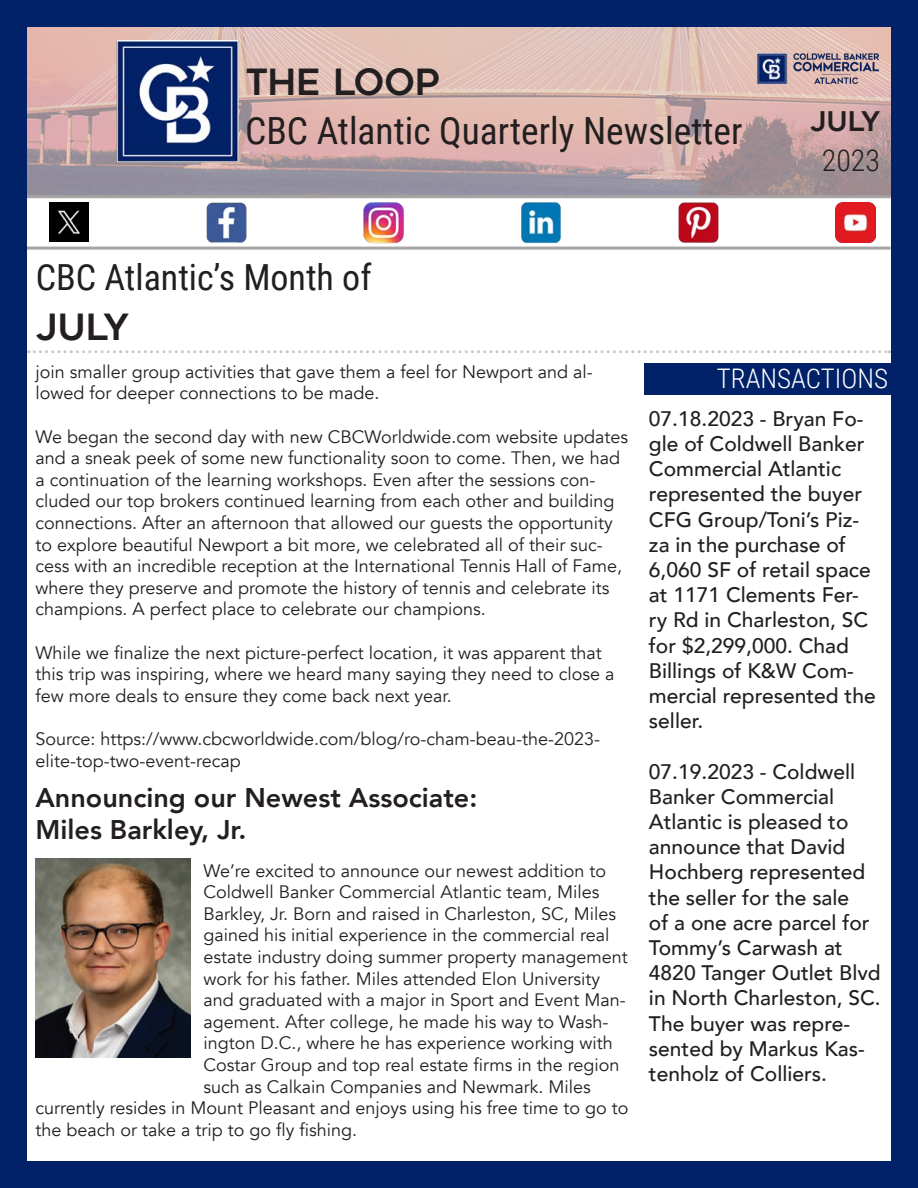
<style>
.page{position:relative;width:918px;height:1188px;background:#fff}
.page>*{position:absolute;margin:0;border:0;box-sizing:border-box;transform-origin:0 0}
.t1{font:37.5px "Roboto Condensed";color:#231f20}
.t2{font:36px "Roboto Condensed";color:#231f20}
.t3{font:36px "Geometos";color:#231f20}
.t4{font:300 30px "Roboto Condensed";color:#231f20}
.t5{font:800 27px "Avenir";color:#231f20}
.t6{font:300 27px "Roboto Condensed";color:#fff}
.t7{font:27px "Geometos";color:#231f20}
.t8{font:500 21px/25.2px "Avenir";color:#231f20}
.t9{font:18px/21.6px "Avenir";color:#231f20}
</style>
<div class="page">
<img style="left:27px;top:27px;width:864px;height:168px">
<hr style="left:27px;top:195px;width:864px;height:3px;background:#a7a5a4">
<hr style="left:27px;top:247px;width:864px;height:3px;background:#a7a5a4">
<svg style="left:28px;top:350px;width:862px;height:3px"></svg>
<div style="left:0;top:0;width:27px;height:1188px;background:#012169"></div>
<div style="left:0;top:1161px;width:918px;height:27px;background:#012169"></div>
<div style="left:0;top:0;width:918px;height:27px;background:#012169"></div>
<img style="left:758px;top:53px;width:120px;height:30px">
<img style="left:50px;top:203px;width:39px;height:39px">
<img style="left:206px;top:202px;width:41px;height:41px">
<img style="left:363px;top:202px;width:41px;height:42px">
<img style="left:521px;top:202px;width:40px;height:42px">
<img style="left:678px;top:202px;width:41px;height:41px">
<img style="left:836px;top:203px;width:39px;height:39px">
<div style="left:891px;top:0;width:27px;height:1188px;background:#012169"></div>
<div style="left:645px;top:363px;width:270px;height:31px;background:#012169"></div>
<img style="left:113px;top:41px;width:128px;height:125px">
<img style="left:35px;top:859px;width:155px;height:199px">
<h2 class="t3" style="left:245px;top:62px;width:196px">THE LOOP</h2>
<h1 class="t1" style="left:245px;top:105px;width:499px">CBC Atlantic Quarterly Newsletter</h1>
<h2 class="t2" style="left:36px;top:252px;width:338px">CBC Atlantic’s Month of</h2>
<h2 class="t3" style="left:36px;top:306px;width:95px">july</h2>
<h3 class="t7" style="left:810px;top:106px;width:72px">july</h3>
<h3 class="t4" style="left:822px;top:140px;width:60px">2023</h3>
<p class="t9" style="left:35px;top:361px;width:559px">join smaller group activities that gave them a feel for Newport and al&shy;lowed for deeper connections to be made.</p>
<p class="t9" style="left:35px;top:426px;width:594px">We began the second day with new CBCWorldwide.com website updates and a sneak peek of some new functionality soon to come. Then, we had a continuation of the learning workshops. Even after the sessions con&shy;cluded our top brokers continued learning from each other and building connections. After an afternoon that allowed our guests the opportunity to explore beautiful Newport a bit more, we celebrated all of their suc&shy;cess with an incredible reception at the International Tennis Hall of Fame, where they preserve and promote the history of tennis and celebrate its champions. A perfect place to celebrate our champions.</p>
<p class="t9" style="left:35px;top:642px;width:581px">While we finalize the next picture-perfect location, it was apparent that this trip was inspiring, where we heard many saying they need to close a few more deals to ensure they come back next year.</p>
<p class="t9" style="left:35px;top:728px;width:566px">Source: https://www.cbcworldwide.com/blog/ro-cham-beau-the-2023- elite-top-two-event-recap</p>
<p class="t5" style="left:35px;top:776px;width:443px">Announcing our Newest Associate:</p>
<p class="t5" style="left:35px;top:809px;width:213px">Miles Barkley, Jr.</p>
<p class="t9" style="left:204px;top:860px;width:404px">We’re excited to announce our newest addition to</p>
<p class="t9" style="left:204px;top:882px;width:397px">Coldwell Banker Commercial Atlantic team, Miles</p>
<p class="t9" style="left:204px;top:903px;width:414px">Barkley, Jr. Born and raised in Charleston, SC, Miles</p>
<p class="t9" style="left:204px;top:925px;width:407px">gained his initial experience in the commercial real</p>
<p class="t9" style="left:204px;top:946px;width:426px">estate industry doing summer property management</p>
<p class="t9" style="left:204px;top:968px;width:398px">work for his father. Miles attended Elon University</p>
<p class="t9" style="left:204px;top:990px;width:424px">and graduated with a major in Sport and Event Man-</p>
<p class="t9" style="left:204px;top:1011px;width:407px">agement. After college, he made his way to Wash-</p>
<p class="t9" style="left:204px;top:1033px;width:411px">ington D.C., where he has experience working with</p>
<p class="t9" style="left:204px;top:1054px;width:417px">Costar Group and top real estate firms in the region</p>
<p class="t9" style="left:204px;top:1076px;width:389px">such as Calkain Companies and Newmark. Miles</p>
<p class="t9" style="left:35px;top:1098px;width:594px">currently resides in Mount Pleasant and enjoys using his free time to go to</p>
<p class="t9" style="left:35px;top:1119px;width:323px">the beach or take a trip to go fly fishing.</p>
<p class="t6" style="left:717px;top:360px;width:173px">TRANSACTIONS</p>
<p class="t8" style="left:649px;top:405px;width:228px">07.18.2023 - Bryan Fo&shy;gle of Coldwell Banker<br>Commercial Atlantic represented the buyer<br>CFG Group/Toni’s Piz&shy;za in the purchase of<br>6,060 SF of retail space at 1171 Clements Fer&shy;ry Rd in Charleston, SC for $2,299,000. Chad<br>Billings of K&amp;W Com&shy;mercial represented the seller.</p>
<p class="t8" style="left:649px;top:758px;width:233px">07.19.2023 - Coldwell<br>Banker Commercial<br>Atlantic is pleased to announce that David<br>Hochberg represented the seller for the sale<br>of a one acre parcel for<br>Tommy’s Carwash at<br>4820 Tanger Outlet Blvd in North Charleston, SC.<br>The buyer was repre&shy;sented by Markus Kas&shy;tenholz of Colliers.</p>
</div>
